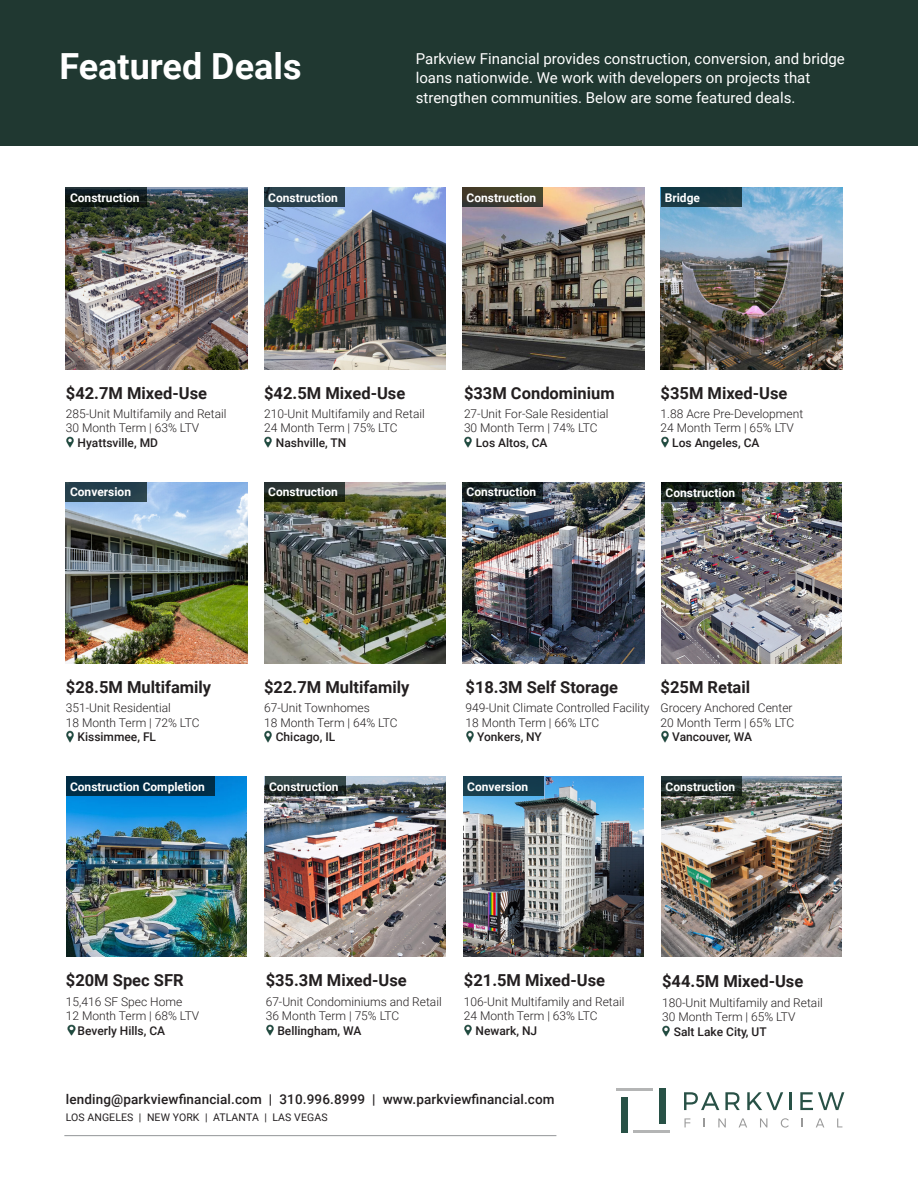
<style>
.page{position:relative;width:918px;height:1188px;background:#fff}
.page>*{position:absolute;margin:0;border:0;box-sizing:border-box;transform-origin:0 0}
.t1{font:700 36px "Roboto";color:#fff}
.t2{font:700 16.5px "Roboto";color:#231f20}
.t3{font:15px/19.5px "Roboto";color:#fff}
.t4{font:500 13.5px "Roboto";letter-spacing:.01em;color:#231f20}
.t5{font:300 12px "Roboto";color:#231f20}
.t6{font:500 12px "Roboto";color:#231f20}
.t7{font:700 12px "Roboto";color:#fff}
.t8{font:10.5px "Roboto";letter-spacing:.01em;color:#231f20}
</style>
<div class="page">
<div style="left:0;top:0;width:918px;height:146px;background:#203831"></div>
<img style="left:264px;top:482px;width:182px;height:182px">
<img style="left:462px;top:482px;width:182px;height:182px">
<img style="left:66px;top:482px;width:182px;height:182px">
<img style="left:661px;top:188px;width:181px;height:182px">
<img style="left:462px;top:188px;width:182px;height:182px">
<img style="left:264px;top:188px;width:182px;height:182px">
<svg style="left:684px;top:1092px;width:35px;height:18px"></svg>
<svg style="left:725px;top:1092px;width:15px;height:18px"></svg>
<svg style="left:747px;top:1092px;width:36px;height:18px"></svg>
<hr style="left:789px;top:1092px;width:3px;height:18px;background:#285146">
<svg style="left:800px;top:1092px;width:44px;height:18px"></svg>
<svg style="left:685px;top:1118px;width:5px;height:9px"></svg>
<svg style="left:718px;top:1118px;width:8px;height:9px"></svg>
<svg style="left:739px;top:1118px;width:8px;height:9px"></svg>
<svg style="left:760px;top:1118px;width:7px;height:9px"></svg>
<svg style="left:781px;top:1118px;width:8px;height:10px"></svg>
<svg style="left:816px;top:1118px;width:8px;height:9px"></svg>
<svg style="left:837px;top:1118px;width:5px;height:9px"></svg>
<hr style="left:616px;top:1089px;width:37px;height:2px;background:#b4b5b5">
<div style="left:621px;top:1097px;width:7px;height:35px;background:#285146"></div>
<div style="left:659px;top:1089px;width:6px;height:35px;background:#285146"></div>
<hr style="left:634px;top:1130px;width:36px;height:2px;background:#b4b5b5">
<img style="left:66px;top:188px;width:182px;height:182px">
<img style="left:661px;top:483px;width:181px;height:180px">
<img style="left:67px;top:776px;width:180px;height:181px">
<img style="left:265px;top:776px;width:180px;height:181px">
<img style="left:463px;top:776px;width:180px;height:181px">
<img style="left:661px;top:776px;width:181px;height:181px">
<hr style="left:64px;top:1135px;width:492px;height:1px;background:#939598">
<svg style="left:66px;top:437px;width:8px;height:11px"></svg>
<svg style="left:264px;top:437px;width:8px;height:11px"></svg>
<svg style="left:464px;top:437px;width:8px;height:11px"></svg>
<svg style="left:661px;top:437px;width:8px;height:11px"></svg>
<svg style="left:66px;top:731px;width:8px;height:11px"></svg>
<svg style="left:264px;top:731px;width:8px;height:11px"></svg>
<svg style="left:466px;top:731px;width:8px;height:11px"></svg>
<svg style="left:661px;top:731px;width:8px;height:11px"></svg>
<svg style="left:67px;top:1024px;width:9px;height:12px"></svg>
<svg style="left:266px;top:1024px;width:8px;height:12px"></svg>
<svg style="left:464px;top:1024px;width:8px;height:12px"></svg>
<svg style="left:662px;top:1025px;width:8px;height:12px"></svg>
<svg style="left:66px;top:188px;width:81px;height:19px;background:#0f1a1a"></svg>
<div style="left:264px;top:188px;width:81px;height:19px;background:#2a424d"></div>
<div style="left:462px;top:188px;width:81px;height:19px;background:linear-gradient(to right,#3d342a,#45452f)"></div>
<div style="left:661px;top:188px;width:81px;height:19px;background:#173a45"></div>
<div style="left:66px;top:482px;width:81px;height:19px;background:#253f4c"></div>
<svg style="left:264px;top:482px;width:81px;height:19px;background:#232c24"></svg>
<svg style="left:462px;top:482px;width:81px;height:19px;background:#172122"></svg>
<svg style="left:661px;top:483px;width:81px;height:19px;background:#162019"></svg>
<svg style="left:265px;top:776px;width:81px;height:20px;background:#253434"></svg>
<div style="left:463px;top:776px;width:81px;height:20px;background:#153c4d"></div>
<svg style="left:661px;top:776px;width:81px;height:20px;background:#202d2b"></svg>
<div style="left:67px;top:776px;width:148px;height:20px;background:#002d45"></div>
<p class="t1" style="left:59px;top:41px;width:244px">Featured Deals</p>
<p class="t3" style="left:416px;top:48px;width:431px">Parkview Financial provides construction, conversion, and bridge loans nationwide. We work with developers on projects that strengthen communities. Below are some featured deals.</p>
<p class="t7" style="left:70px;top:189px;width:71px">Construction</p>
<p class="t7" style="left:268px;top:189px;width:71px">Construction</p>
<p class="t7" style="left:467px;top:189px;width:71px">Construction</p>
<p class="t7" style="left:665px;top:189px;width:37px">Bridge</p>
<p class="t2" style="left:66px;top:381px;width:143px">$42.7M Mixed-Use</p>
<p class="t5" style="left:66px;top:405px;width:162px">285-Unit Multifamily and Retail</p>
<p class="t5" style="left:66px;top:420px;width:135px">30 Month Term | 63% LTV</p>
<p class="t6" style="left:78px;top:434px;width:82px">Hyattsville, MD</p>
<p class="t2" style="left:264px;top:381px;width:143px">$42.5M Mixed-Use</p>
<p class="t5" style="left:264px;top:405px;width:162px">210-Unit Multifamily and Retail</p>
<p class="t5" style="left:264px;top:420px;width:135px">24 Month Term | 75% LTC</p>
<p class="t6" style="left:276px;top:434px;width:72px">Nashville, TN</p>
<p class="t2" style="left:464px;top:381px;width:152px">$33M Condominium</p>
<p class="t5" style="left:464px;top:405px;width:146px">27-Unit For-Sale Residential</p>
<p class="t5" style="left:464px;top:420px;width:135px">30 Month Term | 74% LTC</p>
<p class="t6" style="left:476px;top:434px;width:73px">Los Altos, CA</p>
<p class="t2" style="left:661px;top:381px;width:128px">$35M Mixed-Use</p>
<p class="t5" style="left:661px;top:405px;width:144px">1.88 Acre Pre-Development</p>
<p class="t5" style="left:661px;top:420px;width:135px">24 Month Term | 65% LTV</p>
<p class="t6" style="left:672px;top:434px;width:89px">Los Angeles, CA</p>
<p class="t7" style="left:70px;top:483px;width:63px">Conversion</p>
<p class="t7" style="left:268px;top:483px;width:71px">Construction</p>
<p class="t7" style="left:467px;top:483px;width:71px">Construction</p>
<p class="t7" style="left:666px;top:484px;width:71px">Construction</p>
<p class="t2" style="left:66px;top:675px;width:147px">$28.5M Multifamily</p>
<p class="t5" style="left:66px;top:700px;width:107px">351-Unit Residential</p>
<p class="t5" style="left:66px;top:714px;width:135px">18 Month Term | 72% LTC</p>
<p class="t6" style="left:78px;top:728px;width:80px">Kissimmee, FL</p>
<p class="t7" style="left:70px;top:778px;width:136px">Construction Completion</p>
<p class="t2" style="left:264px;top:675px;width:147px">$22.7M Multifamily</p>
<p class="t5" style="left:264px;top:700px;width:107px">67-Unit Townhomes</p>
<p class="t5" style="left:264px;top:714px;width:135px">18 Month Term | 64% LTC</p>
<p class="t6" style="left:276px;top:728px;width:61px">Chicago, IL</p>
<p class="t2" style="left:466px;top:675px;width:154px">$18.3M Self Storage</p>
<p class="t5" style="left:466px;top:700px;width:186px">949-Unit Climate Controlled Facility</p>
<p class="t5" style="left:466px;top:714px;width:135px">18 Month Term | 66% LTC</p>
<p class="t6" style="left:477px;top:728px;width:66px">Yonkers, NY</p>
<p class="t2" style="left:661px;top:675px;width:91px">$25M Retail</p>
<p class="t5" style="left:661px;top:700px;width:133px">Grocery Anchored Center</p>
<p class="t5" style="left:661px;top:714px;width:135px">20 Month Term | 65% LTC</p>
<p class="t6" style="left:672px;top:728px;width:81px">Vancouver, WA</p>
<p class="t7" style="left:269px;top:778px;width:71px">Construction</p>
<p class="t7" style="left:467px;top:778px;width:63px">Conversion</p>
<p class="t7" style="left:666px;top:778px;width:71px">Construction</p>
<p class="t2" style="left:66px;top:969px;width:119px">$20M Spec SFR</p>
<p class="t5" style="left:66px;top:993px;width:118px">15,416 SF Spec Home</p>
<p class="t5" style="left:66px;top:1008px;width:135px">12 Month Term | 68% LTV</p>
<p class="t6" style="left:78px;top:1022px;width:89px">Beverly Hills, CA</p>
<p class="t2" style="left:266px;top:969px;width:143px">$35.3M Mixed-Use</p>
<p class="t5" style="left:266px;top:993px;width:178px">67-Unit Condominiums and Retail</p>
<p class="t5" style="left:266px;top:1008px;width:135px">36 Month Term | 75% LTC</p>
<p class="t6" style="left:277px;top:1022px;width:86px">Bellingham, WA</p>
<p class="t2" style="left:464px;top:969px;width:143px">$21.5M Mixed-Use</p>
<p class="t5" style="left:464px;top:993px;width:162px">106-Unit Multifamily and Retail</p>
<p class="t5" style="left:464px;top:1008px;width:135px">24 Month Term | 63% LTC</p>
<p class="t6" style="left:476px;top:1022px;width:63px">Newark, NJ</p>
<p class="t2" style="left:662px;top:970px;width:143px">$44.5M Mixed-Use</p>
<p class="t5" style="left:662px;top:994px;width:162px">180-Unit Multifamily and Retail</p>
<p class="t5" style="left:662px;top:1009px;width:135px">30 Month Term | 65% LTV</p>
<p class="t6" style="left:674px;top:1023px;width:94px">Salt Lake City, UT</p>
<p class="t4" style="left:66px;top:1089px;width:490px">lending@parkviewfinancial.com | 310.996.8999 | www.parkviewfinancial.com</p>
<p class="t8" style="left:66px;top:1110px;width:263px">LOS ANGELES | NEW YORK | ATLANTA | LAS VEGAS</p>
</div>
